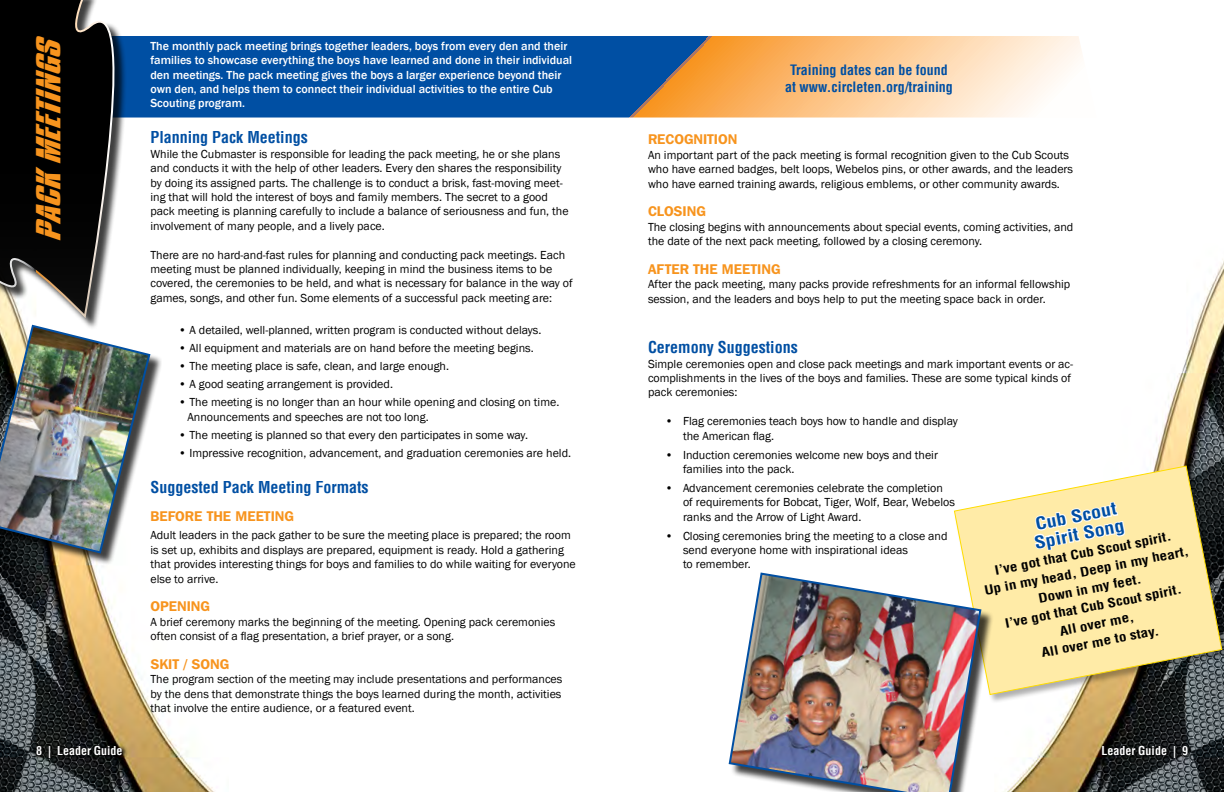
<style>
.page{position:relative;width:1224px;height:792px;background:#fff}
.page>*{position:absolute;margin:0;border:0;box-sizing:border-box;transform-origin:0 0}
.t1{font:30px "Impossible 500";color:#f7941e}
.t2{font:700 condensed 16.8px/18px "Helvetica LT";color:#004fa3;scale:1.2 1}
.t3{font:700 condensed 16px "Helvetica LT";color:#004fa3}
.t4{font:600 14px "Franklin Gothic IT Cby BT";color:#f7941e}
.t5{font:700 condensed 14px/16.8px "Helvetica LT";color:#004fa3;text-align:center}
.t6{font:700 condensed 12.6px/18px "Helvetica LT";color:#000;text-align:center;scale:1.2 1}
.t7{font:12px/14.4px "Franklin Gothic";color:#000}
.t8{font:500 12px/14.4px "Franklin Gothic";color:#fff}
.t9{font:700 condensed 12px "Helvetica LT";color:#fff}
</style>
<div class="page">
<img style="left:0;top:259px;width:1224px;height:533px">
<div style="left:1100px;top:744px;width:93px;height:19px;background:#000;opacity:.75"></div>
<svg style="left:33px;top:743px;width:95px;height:21px;background:#1c1d19"></svg>
<svg style="left:127px;top:36px;width:955px;height:82px;background:#6d859d"></svg>
<div style="left:0;top:0;width:127px;height:330px;background:#000;opacity:.75"></div>
<svg style="left:0;top:0;width:123px;height:318px;background:#303030"></svg>
<div style="left:0;top:327px;width:162px;height:239px;background:#000;opacity:.75"></div>
<img style="left:0;top:324px;width:152px;height:231px">
<div style="left:954px;top:466px;width:270px;height:238px;background:#000;opacity:.31"></div>
<svg style="left:953px;top:465px;width:270px;height:231px;background:#e0d19e"></svg>
<svg style="left:1032px;top:488px;width:95px;height:71px"></svg>
<div style="left:730px;top:574px;width:263px;height:218px;background:#000;opacity:.75"></div>
<img style="left:727px;top:571px;width:256px;height:221px">
<h1 class="t1" style="left:31px;top:242px;width:208px;rotate:-90deg">PACK MEETINGS</h1>
<p class="t8" style="left:150px;top:39px;width:423px">The monthly pack meeting brings together leaders, boys from every den and their families to showcase everything the boys have learned and done in their individual den meetings. The pack meeting gives the boys a larger experience beyond their own den, and helps them to connect their individual activities to the entire Cub Scouting program.</p>
<h3 class="t3" style="left:150px;top:127px;width:159px">Planning Pack Meetings</h3>
<p class="t7" style="left:150px;top:147px;width:420px">While the Cubmaster is responsible for leading the pack meeting, he or she plans and conducts it with the help of other leaders. Every den shares the responsibility by doing its assigned parts. The challenge is to conduct a brisk, fast-moving meet&shy;ing that will hold the interest of boys and family members. The secret to a good pack meeting is planning carefully to include a balance of seriousness and fun, the involvement of many people, and a lively pace.</p>
<p class="t7" style="left:150px;top:248px;width:424px">There are no hard-and-fast rules for planning and conducting pack meetings. Each meeting must be planned individually, keeping in mind the business items to be covered, the ceremonies to be held, and what is necessary for balance in the way of games, songs, and other fun. Some elements of a successful pack meeting are:</p>
<p class="t7" style="left:178px;top:323px;width:364px">• A detailed, well-planned, written program is conducted without delays.</p>
<p class="t7" style="left:178px;top:341px;width:357px">• All equipment and materials are on hand before the meeting begins.</p>
<p class="t7" style="left:178px;top:359px;width:272px">• The meeting place is safe, clean, and large enough.</p>
<p class="t7" style="left:178px;top:377px;width:216px">• A good seating arrangement is provided.</p>
<p class="t7" style="left:187px;top:395px;width:373px;text-indent:-9px">• The meeting is no longer than an hour while opening and closing on time.<br>Announcements and speeches are not too long.</p>
<p class="t7" style="left:178px;top:428px;width:351px">• The meeting is planned so that every den participates in some way.</p>
<p class="t7" style="left:178px;top:446px;width:394px">• Impressive recognition, advancement, and graduation ceremonies are held.</p>
<h3 class="t3" style="left:150px;top:477px;width:220px">Suggested Pack Meeting Formats</h3>
<p class="t4" style="left:150px;top:508px;width:145px">BEFORE THE MEETING</p>
<p class="t7" style="left:150px;top:528px;width:427px">Adult leaders in the pack gather to be sure the meeting place is prepared; the room is set up, exhibits and displays are prepared, equipment is ready. Hold a gathering that provides interesting things for boys and families to do while waiting for everyone else to arrive.</p>
<p class="t4" style="left:150px;top:598px;width:61px">OPENING</p>
<p class="t7" style="left:150px;top:615px;width:406px">A brief ceremony marks the beginning of the meeting. Opening pack ceremonies often consist of a flag presentation, a brief prayer, or a song.</p>
<p class="t4" style="left:150px;top:655px;width:80px">SKIT / SONG</p>
<p class="t7" style="left:150px;top:672px;width:414px;text-align:justify">The program section of the meeting may include presentations and performances by the dens that demonstrate things the boys learned during the month, activities that involve the entire audience, or a featured event.</p>
<p class="t5" style="left:785px;top:62px;width:169px">Training dates can be found at www.circleten.org/training</p>
<p class="t4" style="left:648px;top:131px;width:91px">RECOGNITION</p>
<p class="t7" style="left:648px;top:148px;width:427px">An important part of the pack meeting is formal recognition given to the Cub Scouts who have earned badges, belt loops, Webelos pins, or other awards, and the leaders who have earned training awards, religious emblems, or other community awards.</p>
<p class="t4" style="left:648px;top:203px;width:59px">CLOSING</p>
<p class="t7" style="left:648px;top:220px;width:427px">The closing begins with announcements about special events, coming activities, and the date of the next pack meeting, followed by a closing ceremony.</p>
<p class="t4" style="left:648px;top:260px;width:134px">AFTER THE MEETING</p>
<p class="t7" style="left:648px;top:278px;width:424px">After the pack meeting, many packs provide refreshments for an informal fellowship session, and the leaders and boys help to put the meeting space back in order.</p>
<h3 class="t3" style="left:648px;top:337px;width:151px">Ceremony Suggestions</h3>
<p class="t7" style="left:648px;top:357px;width:427px">Simple ceremonies open and close pack meetings and mark important events or ac&shy;complishments in the lives of the boys and families. These are some typical kinds of pack ceremonies:</p>
<p class="t7" style="left:683px;top:414px;width:276px;text-indent:-18px">• Flag ceremonies teach boys how to handle and display the American flag.</p>
<p class="t7" style="left:683px;top:448px;width:257px;text-indent:-18px">• Induction ceremonies welcome new boys and their families into the pack.</p>
<p class="t7" style="left:683px;top:481px;width:273px;text-indent:-18px">• Advancement ceremonies celebrate the completion of requirements for Bobcat, Tiger, Wolf, Bear, Webelos ranks and the Arrow of Light Award.</p>
<p class="t7" style="left:683px;top:529px;width:266px;text-indent:-18px">• Closing ceremonies bring the meeting to a close and send everyone home with inspirational ideas<br>to remember.</p>
<h2 class="t2" style="left:1029px;top:516px;width:78px;rotate:-11deg">Cub Scout<br>Spirit Song</h2>
<p class="t6" style="left:979px;top:564px;width:175px;rotate:-11deg">I’ve got that Cub Scout spirit.<br>Up in my head, Deep in my heart,<br>Down in my feet.<br>I’ve got that Cub Scout spirit.<br>All over me,<br>All over me to stay.</p>
<p class="t9" style="left:36px;top:743px;width:88px">8 | Leader Guide</p>
<p class="t9" style="left:1101px;top:743px;width:88px">Leader Guide | 9</p>
</div>
